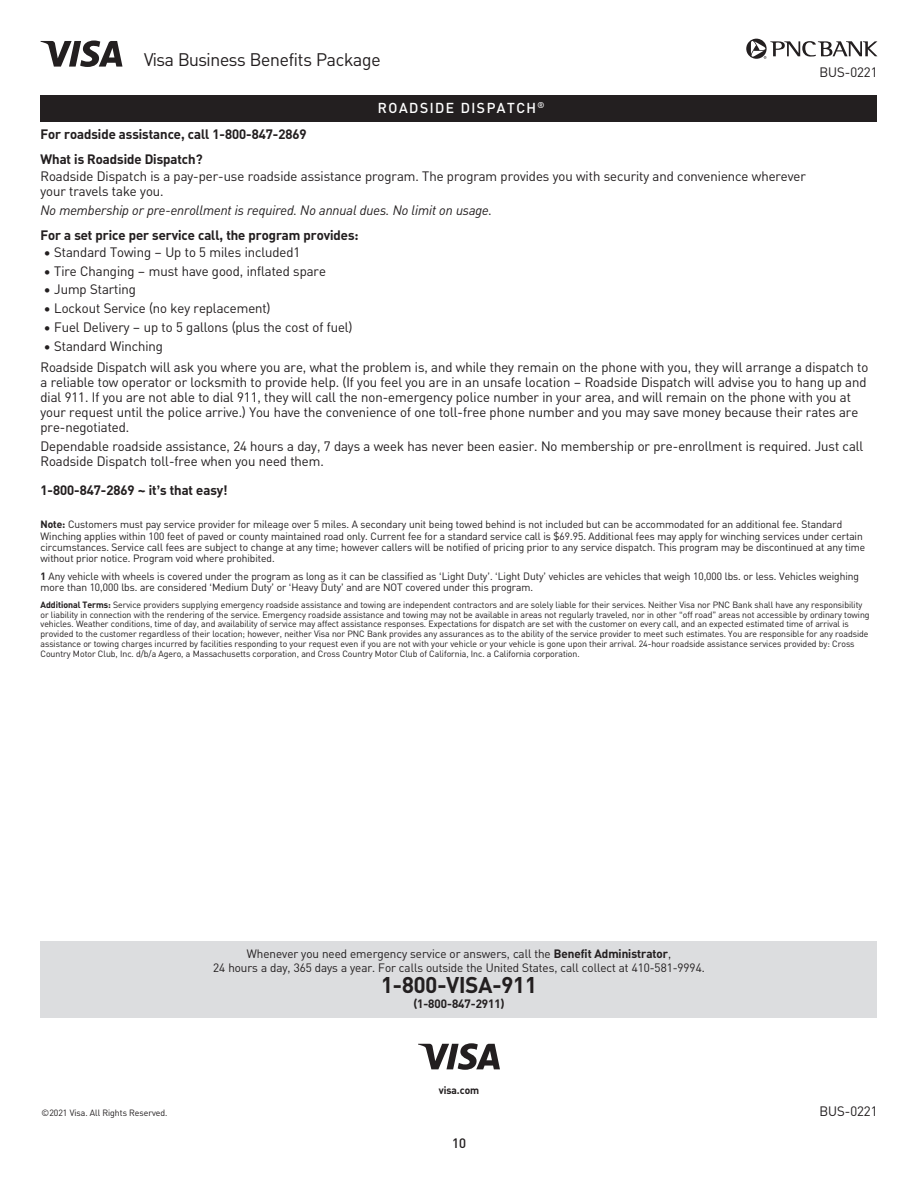
<style>
.page{position:relative;width:918px;height:1188px;background:#fff}
.page>*{position:absolute;margin:0;border:0;box-sizing:border-box;transform-origin:0 0}
.D__Box_Copy{font:700 22.5px "PNC Brand";color:#231f20}
.t1{font:18px "PNC Brand";letter-spacing:-.01em;color:#231f20}
.C__Black_Band_Subhea{font:500 14.25px "PNC Brand";letter-spacing:.11em;color:#fff}
.D__Body_-_7_8{font:13.5px/15px "PNC Brand";color:#231f20}
.D__Bullet_-_7_8{font:13.5px "PNC Brand";color:#231f20}
.D__Subhead{font:700 13.5px "PNC Brand";color:#231f20}
.D__Body_-_7_8-2{font:700 13.5px "PNC Brand";color:#231f20}
.D__Body_-_7_8-3{font:italic 13.5px "PNC Brand";color:#231f20}
.D__Subhead-2{font:13.5px "PNC Brand";color:#231f20}
.t2{font:500 13.5px "PNC Brand";color:#231f20}
.D__Box_Copy-2{font:12px/13.5px "PNC Brand";color:#231f20;text-align:center}
.D__Box_Copy-3{font:700 12px "PNC Brand";color:#231f20}
.Disclosure_paragraph{font:10.5px/11.2px "PNC Brand";color:#231f20}
.t3{font:700 10.5px "PNC Brand";color:#231f20}
.Disclosure_disclosur{font:9px/9.8px "PNC Brand";color:#231f20}
.s1{font-weight:700}
</style>
<div class="page">
<svg style="left:746px;top:39px;width:132px;height:20px"></svg>
<svg style="left:41px;top:41px;width:81px;height:26px"></svg>
<div style="left:40px;top:95px;width:838px;height:27px;background:#231f20"></div>
<div style="left:40px;top:941px;width:838px;height:77px;background:#dcdddf"></div>
<svg style="left:418px;top:1043px;width:82px;height:27px"></svg>
<h2 class="t1" style="left:144px;top:48px;width:238px">Visa Business Benefits Package</h2>
<p class="C__Black_Band_Subhea" style="left:378px;top:99px;width:168px">ROADSIDE DISPATCH<sup>®</sup></p>
<p class="D__Body_-_7_8-2" style="left:40px;top:125px;width:268px">For roadside assistance, call 1-800-847-2869</p>
<p class="D__Subhead" style="left:40px;top:151px;width:163px">What is Roadside Dispatch?</p>
<p class="D__Body_-_7_8" style="left:40px;top:168px;width:767px">Roadside Dispatch is a pay-per-use roadside assistance program. The program provides you with security and convenience wherever your travels take you.</p>
<p class="D__Body_-_7_8-3" style="left:40px;top:201px;width:453px">No membership or pre-enrollment is required. No annual dues. No limit on usage.</p>
<p class="D__Subhead" style="left:40px;top:226px;width:320px">For a set price per service call, the program provides:</p>
<p class="D__Bullet_-_7_8" style="left:44px;top:243px;width:258px">• Standard Towing – Up to 5 miles included1</p>
<p class="D__Bullet_-_7_8" style="left:44px;top:262px;width:284px">• Tire Changing – must have good, inflated spare</p>
<p class="D__Bullet_-_7_8" style="left:44px;top:281px;width:94px">• Jump Starting</p>
<p class="D__Bullet_-_7_8" style="left:44px;top:300px;width:228px">• Lockout Service (no key replacement)</p>
<p class="D__Bullet_-_7_8" style="left:44px;top:319px;width:310px">• Fuel Delivery – up to 5 gallons (plus the cost of fuel)</p>
<p class="D__Bullet_-_7_8" style="left:44px;top:337px;width:121px">• Standard Winching</p>
<p class="D__Body_-_7_8" style="left:40px;top:360px;width:829px">Roadside Dispatch will ask you where you are, what the problem is, and while they remain on the phone with you, they will arrange a dispatch to a reliable tow operator or locksmith to provide help. (If you feel you are in an unsafe location – Roadside Dispatch will advise you to hang up and dial 911. If you are not able to dial 911, they will call the non-emergency police number in your area, and will remain on the phone with you at your request until the police arrive.) You have the convenience of one toll-free phone number and you may save money because their rates are pre-negotiated.</p>
<p class="D__Body_-_7_8" style="left:40px;top:439px;width:824px">Dependable roadside assistance, 24 hours a day, 7 days a week has never been easier. No membership or pre-enrollment is required. Just call<br>Roadside Dispatch toll-free when you need them.</p>
<p class="D__Body_-_7_8-2" style="left:40px;top:481px;width:189px">1-800-847-2869 ~ it’s that easy!</p>
<p class="Disclosure_paragraph" style="left:40px;top:519px;width:826px"><span class="s1">Note:</span> Customers must pay service provider for mileage over 5 miles. A secondary unit being towed behind is not included but can be accommodated for an additional fee. Standard Winching applies within 100 feet of paved or county maintained road only. Current fee for a standard service call is $69.95. Additional fees may apply for winching services under certain circumstances. Service call fees are subject to change at any time; however callers will be notified of pricing prior to any service dispatch. This program may be discontinued at any time without prior notice. Program void where prohibited.</p>
<p class="Disclosure_paragraph" style="left:40px;top:571px;width:820px"><span class="s1">1</span> Any vehicle with wheels is covered under the program as long as it can be classified as ‘Light Duty’. ‘Light Duty’ vehicles are vehicles that weigh 10,000 lbs. or less. Vehicles weighing more than 10,000 lbs. are considered ‘Medium Duty’ or ‘Heavy Duty’ and are NOT covered under this program.</p>
<p class="Disclosure_disclosur" style="left:40px;top:600px;width:831px"><span class="s1">Additional Terms:</span> Service providers supplying emergency roadside assistance and towing are independent contractors and are solely liable for their services. Neither Visa nor PNC Bank shall have any responsibility or liability in connection with the rendering of the service. Emergency roadside assistance and towing may not be available in areas not regularly traveled, nor in other “off road” areas not accessible by ordinary towing vehicles. Weather conditions, time of day, and availability of service may affect assistance responses. Expectations for dispatch are set with the customer on every call, and an expected estimated time of arrival is provided to the customer regardless of their location; however, neither Visa nor PNC Bank provides any assurances as to the ability of the service provider to meet such estimates. You are responsible for any roadside assistance or towing charges incurred by facilities responding to your request even if you are not with your vehicle or your vehicle is gone upon their arrival. 24-hour roadside assistance services provided by: Cross Country Motor Club, Inc. d/b/a Agero, a Massachusetts corporation, and Cross Country Motor Club of California, Inc. a California corporation.</p>
<h3 class="D__Body_-_7_8" style="left:820px;top:64px;width:59px">BUS-0221</h3>
<p class="D__Box_Copy-2" style="left:213px;top:947px;width:493px">Whenever you need emergency service or answers, call the <span class="s1">Benefit Administrator</span>,<br>24 hours a day, 365 days a year. For calls outside the United States, call collect at 410-581-9994.</p>
<p class="D__Box_Copy" style="left:381px;top:970px;width:157px">1-800-VISA-911</p>
<p class="D__Box_Copy-3" style="left:413px;top:995px;width:93px">(1-800-847-2911)</p>
<p class="t3" style="left:439px;top:1083px;width:42px">visa.com</p>
<p class="Disclosure_disclosur" style="left:42px;top:1107px;width:127px">©2021 Visa. All Rights Reserved.</p>
<p class="D__Subhead-2" style="left:820px;top:1102px;width:59px">BUS-0221</p>
<h3 class="t2" style="left:452px;top:1135px;width:15px">10</h3>
</div>
